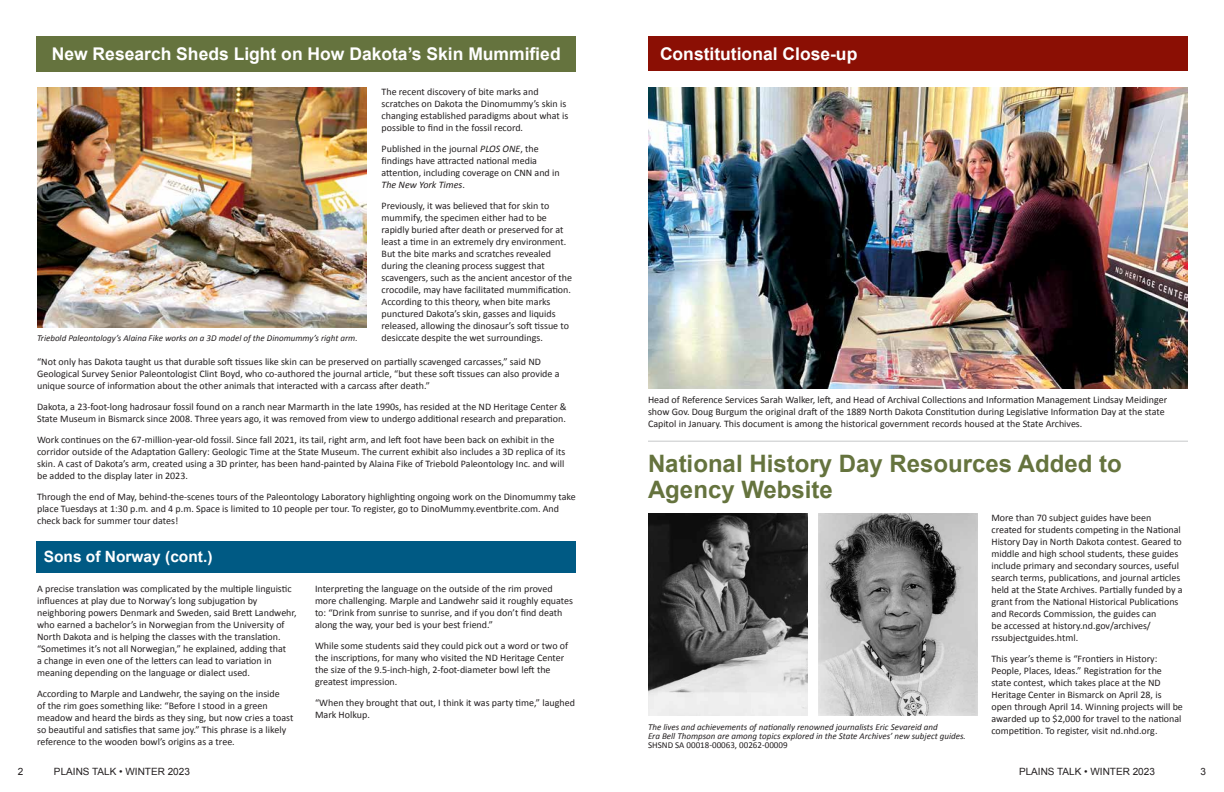
<style>
.page{position:relative;width:1224px;height:792px;background:#fff}
.page>*{position:absolute;margin:0;border:0;box-sizing:border-box;transform-origin:0 0}
.t1{font:700 24px/26px "Arial";color:#65733e}
.t2{font:700 17.5px "Arial";color:#fff}
.t3{font:700 15.5px "Arial";color:#fff}
.t4{font:10px/12px "Calibri";color:#231f20}
.t5{font:10px "Arial";color:#231f20}
.t6{font:italic 9px/9px "Calibri";color:#231f20}
.t7{font:9px "Calibri";color:#231f20}
.s1{font-style:italic}
</style>
<div class="page">
<div style="left:648px;top:36px;width:540px;height:35px;background:#8b0f04"></div>
<div style="left:36px;top:36px;width:540px;height:36px;background:#65733e"></div>
<div style="left:36px;top:541px;width:540px;height:31px;background:#005a84"></div>
<img style="left:648px;top:514px;width:159px;height:202px">
<img style="left:819px;top:514px;width:159px;height:202px">
<img style="left:648px;top:87px;width:540px;height:302px">
<img style="left:37px;top:87px;width:329px;height:240px">
<hr style="left:648px;top:441px;width:540px;height:1px;background:#c7c8ca">
<h2 class="t2" style="left:52px;top:42px;width:510px">New Research Sheds Light on How Dakota’s Skin Mummified</h2>
<p class="t4" style="left:382px;top:86px;width:188px">The recent discovery of bite marks and scratches on Dakota the Dinomummy’s skin is changing established paradigms about what is possible to find in the fossil record.</p>
<p class="t4" style="left:382px;top:143px;width:180px">Published in the journal <span class="s1">PLOS ONE</span>, the findings have attracted national media attention, including coverage on CNN and in <span class="s1">The New York Times</span>.</p>
<p class="t4" style="left:382px;top:200px;width:192px">Previously, it was believed that for skin to mummify, the specimen either had to be rapidly buried after death or preserved for at least a time in an extremely dry environment.<br>But the bite marks and scratches revealed during the cleaning process suggest that scavengers, such as the ancient ancestor of the crocodile, may have facilitated mummification.<br>According to this theory, when bite marks punctured Dakota’s skin, gasses and liquids released, allowing the dinosaur’s soft tissue to desiccate despite the wet surroundings.</p>
<p class="t4" style="left:37px;top:356px;width:524px">“Not only has Dakota taught us that durable soft tissues like skin can be preserved on partially scavenged carcasses,” said ND<br>Geological Survey Senior Paleontologist Clint Boyd, who co-authored the journal article, “but these soft tissues can also provide a unique source of information about the other animals that interacted with a carcass after death.”</p>
<p class="t4" style="left:37px;top:401px;width:531px">Dakota, a 23-foot-long hadrosaur fossil found on a ranch near Marmarth in the late 1990s, has resided at the ND Heritage Center &amp;<br>State Museum in Bismarck since 2008. Three years ago, it was removed from view to undergo additional research and preparation.</p>
<p class="t4" style="left:37px;top:434px;width:530px">Work continues on the 67-million-year-old fossil. Since fall 2021, its tail, right arm, and left foot have been back on exhibit in the corridor outside of the Adaptation Gallery: Geologic Time at the State Museum. The current exhibit also includes a 3D replica of its skin. A cast of Dakota’s arm, created using a 3D printer, has been hand-painted by Alaina Fike of Triebold Paleontology Inc. and will be added to the display later in 2023.</p>
<p class="t4" style="left:37px;top:491px;width:540px">Through the end of May, behind-the-scenes tours of the Paleontology Laboratory highlighting ongoing work on the Dinomummy take place Tuesdays at 1:30 p.m. and 4 p.m. Space is limited to 10 people per tour. To register, go to DinoMummy.eventbrite.com. And check back for summer tour dates!</p>
<p class="t6" style="left:37px;top:333px;width:322px">Triebold Paleontology’s Alaina Fike works on a 3D model of the Dinomummy’s right arm.</p>
<h3 class="t3" style="left:44px;top:546px;width:170px">Sons of Norway (cont.)</h3>
<p class="t4" style="left:37px;top:583px;width:261px">A precise translation was complicated by the multiple linguistic influences at play due to Norway’s long subjugation by neighboring powers Denmark and Sweden, said Brett Landwehr, who earned a bachelor’s in Norwegian from the University of North Dakota and is helping the classes with the translation. “Sometimes it’s not all Norwegian,” he explained, adding that<br>a change in even one of the letters can lead to variation in meaning depending on the language or dialect used.</p>
<p class="t4" style="left:37px;top:688px;width:258px">According to Marple and Landwehr, the saying on the inside<br>of the rim goes something like: “Before I stood in a green meadow and heard the birds as they sing, but now cries a toast so beautiful and satisfies that same joy.” This phrase is a likely reference to the wooden bowl’s origins as a tree.</p>
<p class="t4" style="left:315px;top:583px;width:260px">Interpreting the language on the outside of the rim proved more challenging. Marple and Landwehr said it roughly equates to: “Drink from sunrise to sunrise, and if you don’t find death along the way, your bed is your best friend.”</p>
<p class="t4" style="left:315px;top:640px;width:255px">While some students said they could pick out a word or two of the inscriptions, for many who visited the ND Heritage Center the size of the 9.5-inch-high, 2-foot-diameter bowl left the greatest impression.</p>
<p class="t4" style="left:315px;top:697px;width:261px">“When they brought that out, I think it was party time,” laughed<br>Mark Holkup.</p>
<h2 class="t2" style="left:660px;top:42px;width:199px">Constitutional Close-up</h2>
<p class="t4" style="left:648px;top:394px;width:521px">Head of Reference Services Sarah Walker, left, and Head of Archival Collections and Information Management Lindsay Meidinger show Gov. Doug Burgum the original draft of the 1889 North Dakota Constitution during Legislative Information Day at the state<br>Capitol in January. This document is among the historical government records housed at the State Archives.</p>
<h1 class="t1" style="left:648px;top:452px;width:475px">National History Day Resources Added to<br>Agency Website</h1>
<p class="t6" style="left:648px;top:722px;width:319px">The lives and achievements of nationally renowned journalists Eric Sevareid and<br>Era Bell Thompson are among topics explored in the State Archives’ new subject guides.</p>
<p class="t7" style="left:648px;top:739px;width:141px">SHSND SA 00018-00063, 00262-00009</p>
<p class="t4" style="left:991px;top:512px;width:193px">More than 70 subject guides have been created for students competing in the National History Day in North Dakota contest. Geared to middle and high school students, these guides include primary and secondary sources, useful search terms, publications, and journal articles held at the State Archives. Partially funded by a grant from the National Historical Publications and Records Commission, the guides can<br>be accessed at history.nd.gov/archives/ rssubjectguides.html.</p>
<p class="t4" style="left:991px;top:653px;width:193px">This year’s theme is “Frontiers in History:<br>People, Places, Ideas.” Registration for the state contest, which takes place at the ND Heritage Center in Bismarck on April 28, is open through April 14. Winning projects will be awarded up to $2,000 for travel to the national competition. To register, visit nd.nhd.org.</p>
<p class="t5" style="left:18px;top:765px;width:7px">2</p>
<p class="t5" style="left:54px;top:765px;width:137px">PLAINS TALK • WINTER 2023</p>
<p class="t5" style="left:1019px;top:765px;width:137px">PLAINS TALK • WINTER 2023</p>
<p class="t5" style="left:1200px;top:765px;width:7px">3</p>
</div>
